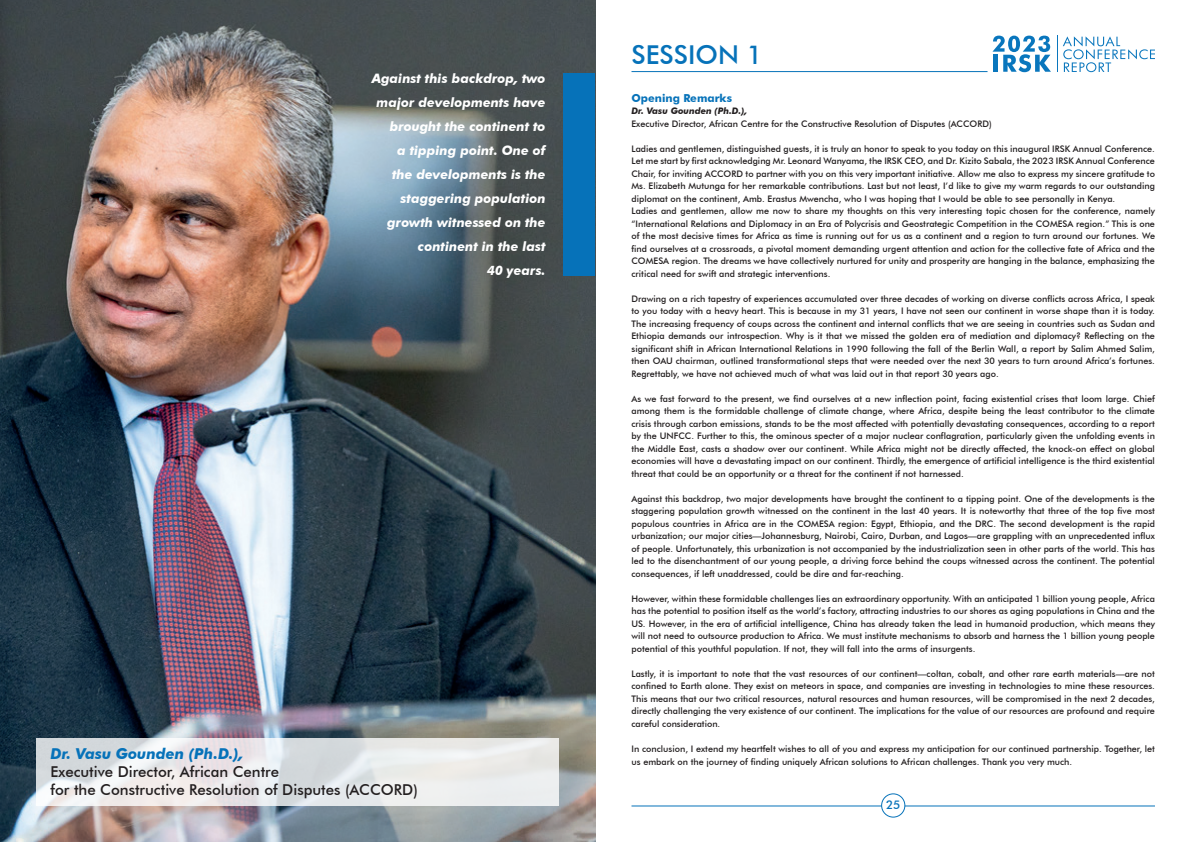
<style>
.page{position:relative;width:1191px;height:842px;background:#fff}
.page>*{position:absolute;margin:0;border:0;box-sizing:border-box;transform-origin:0 0}
.Title_Text{font:500 26px "Futura BT";color:#0672b9}
.Body_Text{font:500 15px "Futura BT";color:#231f20}
.Body_Text-2{font:italic 700 15px "Futura BT";color:#0672b9}
.Body_Text-3{font:italic 700 13px/24px "Futura BT";color:#fff;text-align:right}
.t1{font:500 12px "Futura BT";color:#0672b9}
.Body_BLUE_Text_Tiltl{font:700 11px "Futura BT";color:#0672b9}
.Body_Text-4{font:500 9px/12.5px "Futura BT";color:#231f20;text-align:justify}
.Body_Text-5{font:italic 700 9px "Futura BT";color:#231f20}
</style>
<div class="page">
<svg style="left:992px;top:36px;width:59px;height:36px"></svg>
<hr style="left:1057px;top:36px;width:1px;height:36px;background:#0976bd">
<svg style="left:1063px;top:36px;width:92px;height:36px"></svg>
<hr style="left:631px;top:71px;width:356px;height:1px;background:#0672b9">
<hr style="left:631px;top:805px;width:524px;height:1px;background:#0672b9">
<div style="left:881px;top:794px;width:24px;height:23px;background:#fff;border-radius:50%"></div>
<div style="left:881px;top:793px;width:24px;height:25px;border:1px solid #0672b9;border-radius:50%"></div>
<img style="left:0;top:0;width:595px;height:842px">
<div style="left:563px;top:74px;width:31px;height:202px;background:#0672b9"></div>
<svg style="left:36px;top:738px;width:522px;height:68px;fill:#eaeae9"></svg>
<p class="Body_Text-3" style="left:372px;top:67px;width:175px">Against this backdrop, two major developments have brought the continent to<br>a tipping point. One of<br>the developments is the staggering population growth witnessed on the continent in the last</p>
<p class="Body_Text-3" style="left:487px;top:259px;width:60px">40 years.</p>
<p class="Body_Text-2" style="left:51px;top:744px;width:194px">Dr. Vasu Gounden (Ph.D.),</p>
<p class="Body_Text" style="left:51px;top:762px;width:230px">Executive Director, African Centre</p>
<p class="Body_Text" style="left:51px;top:780px;width:369px">for the Constructive Resolution of Disputes (ACCORD)</p>
<p class="Title_Text" style="left:631px;top:39px;width:133px">SESSION 1</p>
<p class="Body_BLUE_Text_Tiltl" style="left:631px;top:91px;width:102px">Opening Remarks</p>
<p class="Body_Text-5" style="left:631px;top:106px;width:117px">Dr. Vasu Gounden (Ph.D.),</p>
<p class="Body_Text-4" style="left:631px;top:117px;width:362px">Executive Director, African Centre for the Constructive Resolution of Disputes (ACCORD)</p>
<p class="Body_Text-4" style="left:631px;top:142px;width:525px">Ladies and gentlemen, distinguished guests, it is truly an honor to speak to you today on this inaugural IRSK Annual Conference.<br>Let me start by first acknowledging Mr. Leonard Wanyama, the IRSK CEO, and Dr. Kizito Sabala, the 2023 IRSK Annual Conference Chair, for inviting ACCORD to partner with you on this very important initiative. Allow me also to express my sincere gratitude to Ms. Elizabeth Mutunga for her remarkable contributions. Last but not least, I’d like to give my warm regards to our outstanding diplomat on the continent, Amb. Erastus Mwencha, who I was hoping that I would be able to see personally in Kenya.</p>
<p class="Body_Text-4" style="left:631px;top:205px;width:525px">Ladies and gentlemen, allow me now to share my thoughts on this very interesting topic chosen for the conference, namely “International Relations and Diplomacy in an Era of Polycrisis and Geostrategic Competition in the COMESA region.” This is one of the most decisive times for Africa as time is running out for us as a continent and a region to turn around our fortunes. We find ourselves at a crossroads, a pivotal moment demanding urgent attention and action for the collective fate of Africa and the COMESA region. The dreams we have collectively nurtured for unity and prosperity are hanging in the balance, emphasizing the critical need for swift and strategic interventions.</p>
<p class="Body_Text-4" style="left:631px;top:292px;width:525px">Drawing on a rich tapestry of experiences accumulated over three decades of working on diverse conflicts across Africa, I speak to you today with a heavy heart. This is because in my 31 years, I have not seen our continent in worse shape than it is today.<br>The increasing frequency of coups across the continent and internal conflicts that we are seeing in countries such as Sudan and Ethiopia demands our introspection. Why is it that we missed the golden era of mediation and diplomacy? Reflecting on the significant shift in African International Relations in 1990 following the fall of the Berlin Wall, a report by Salim Ahmed Salim, then OAU chairman, outlined transformational steps that were needed over the next 30 years to turn around Africa’s fortunes.<br>Regrettably, we have not achieved much of what was laid out in that report 30 years ago.</p>
<p class="Body_Text-4" style="left:631px;top:392px;width:525px">As we fast forward to the present, we find ourselves at a new inflection point, facing existential crises that loom large. Chief among them is the formidable challenge of climate change, where Africa, despite being the least contributor to the climate crisis through carbon emissions, stands to be the most affected with potentially devastating consequences, according to a report by the UNFCC. Further to this, the ominous specter of a major nuclear conflagration, particularly given the unfolding events in the Middle East, casts a shadow over our continent. While Africa might not be directly affected, the knock-on effect on global economies will have a devastating impact on our continent. Thirdly, the emergence of artificial intelligence is the third existential threat that could be an opportunity or a threat for the continent if not harnessed.</p>
<p class="Body_Text-4" style="left:631px;top:492px;width:525px">Against this backdrop, two major developments have brought the continent to a tipping point. One of the developments is the staggering population growth witnessed on the continent in the last 40 years. It is noteworthy that three of the top five most populous countries in Africa are in the COMESA region: Egypt, Ethiopia, and the DRC. The second development is the rapid urbanization; our major cities—Johannesburg, Nairobi, Cairo, Durban, and Lagos—are grappling with an unprecedented influx of people. Unfortunately, this urbanization is not accompanied by the industrialization seen in other parts of the world. This has led to the disenchantment of our young people, a driving force behind the coups witnessed across the continent. The potential consequences, if left unaddressed, could be dire and far-reaching.</p>
<p class="Body_Text-4" style="left:631px;top:592px;width:525px">However, within these formidable challenges lies an extraordinary opportunity. With an anticipated 1 billion young people, Africa has the potential to position itself as the world’s factory, attracting industries to our shores as aging populations in China and the US. However, in the era of artificial intelligence, China has already taken the lead in humanoid production, which means they will not need to outsource production to Africa. We must institute mechanisms to absorb and harness the 1 billion young people potential of this youthful population. If not, they will fall into the arms of insurgents.</p>
<p class="Body_Text-4" style="left:631px;top:667px;width:525px">Lastly, it is important to note that the vast resources of our continent—coltan, cobalt, and other rare earth materials—are not confined to Earth alone. They exist on meteors in space, and companies are investing in technologies to mine these resources.<br>This means that our two critical resources, natural resources and human resources, will be compromised in the next 2 decades, directly challenging the very existence of our continent. The implications for the value of our resources are profound and require careful consideration.</p>
<p class="Body_Text-4" style="left:631px;top:742px;width:525px">In conclusion, I extend my heartfelt wishes to all of you and express my anticipation for our continued partnership. Together, let us embark on the journey of finding uniquely African solutions to African challenges. Thank you very much.</p>
<h3 class="t1" style="left:886px;top:798px;width:16px">25</h3>
</div>
